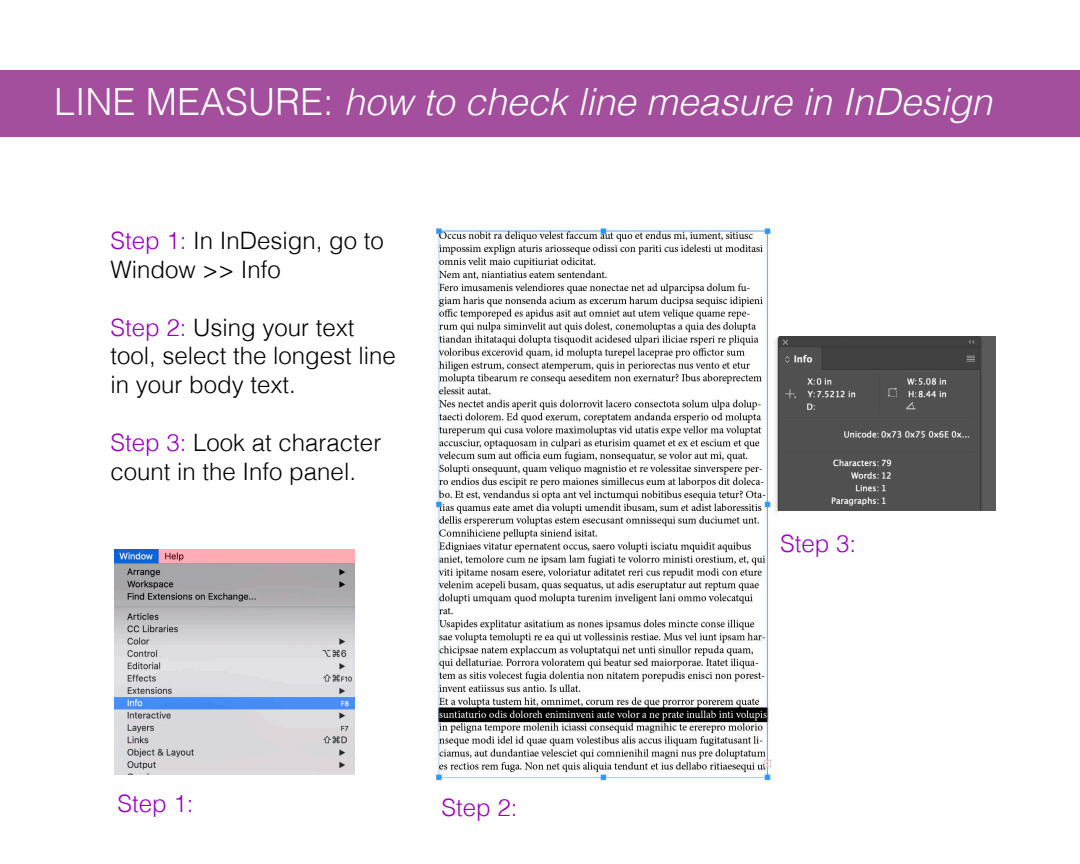
<style>
.page{position:relative;width:1080px;height:864px;background:#fff}
.page>*{position:absolute;margin:0;border:0;box-sizing:border-box;transform-origin:0 0}
.t1{font:italic 300 37.5px "Helvetica";color:#fff}
.t2{font:300 24px/28.8px "Helvetica";color:#000}
.t3{font:300 24px "Helvetica";color:#9b00be}
.s1{font-style:normal}
.s2{color:#9b00be}
</style>
<div class="page">
<img style="left:434px;top:224px;width:562px;height:558px">
<img style="left:777px;top:511px;width:219px;height:271px">
<div style="left:0;top:70px;width:1080px;height:67px;background:#a44f9e"></div>
<img style="left:115px;top:549px;width:240px;height:225px">
<img style="left:776px;top:224px;width:220px;height:111px">
<h1 class="t1" style="left:54px;top:70px;width:939px"><span class="s1">Line measure:</span> how to check line measure in InDesign</h1>
<p class="t2" style="left:111px;top:225px;width:275px"><span class="s2">Step 1:</span> In InDesign, go to<br>Window &gt;&gt; Info</p>
<p class="t2" style="left:111px;top:311px;width:287px"><span class="s2">Step 2:</span> Using your text tool, select the longest line in your body text.</p>
<p class="t2" style="left:111px;top:426px;width:272px"><span class="s2">Step 3:</span> Look at character count in the Info panel.</p>
<p class="t3" style="left:118px;top:783px;width:78px">Step 1:</p>
<p class="t3" style="left:441px;top:787px;width:78px">Step 2:</p>
<p class="t3" style="left:780px;top:523px;width:78px">Step 3:</p>
</div>
